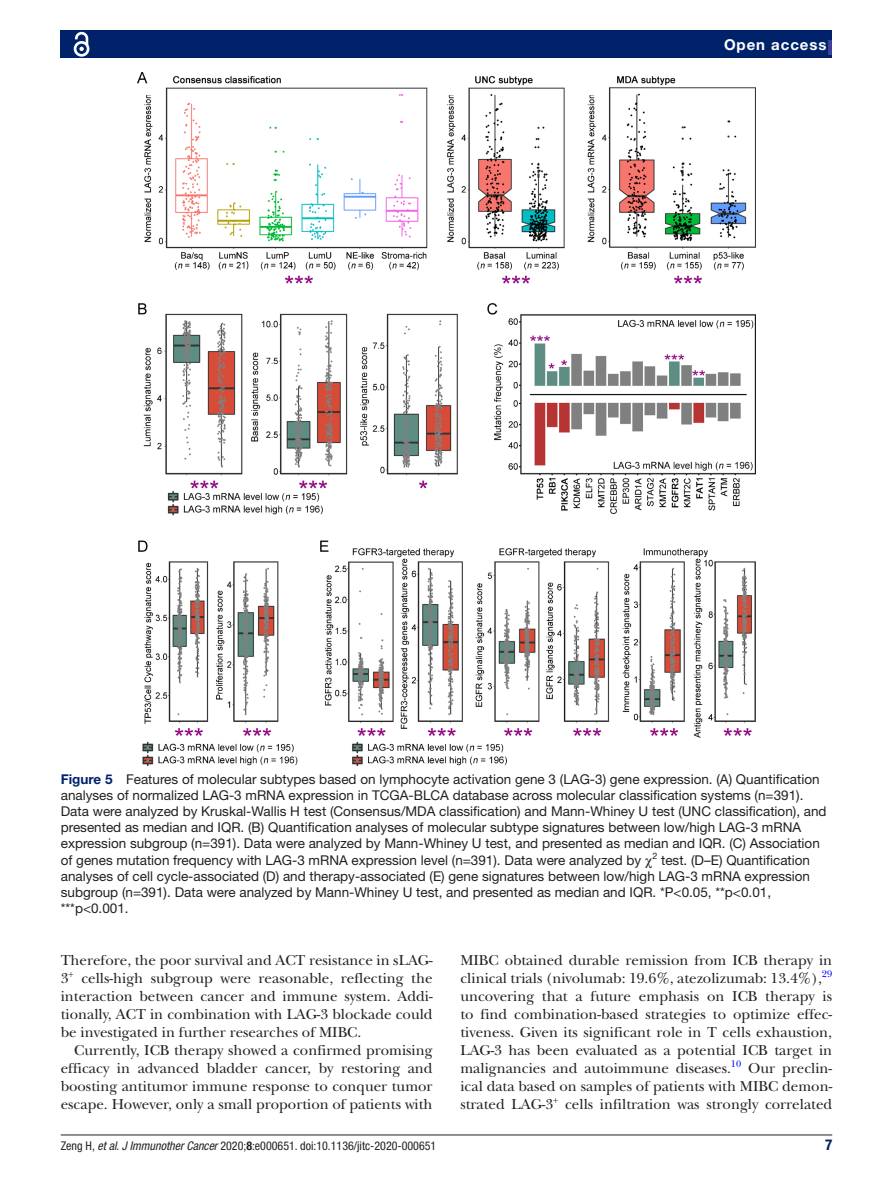
<style>
.page{position:relative;width:893px;height:1191px;background:#fff}
.page>*{position:absolute;margin:0;border:0;box-sizing:border-box;transform-origin:0 0}
.t1{font:15px/18px "New Baskerville";color:#231f20;text-align:justify}
.t2{font:700 15px "Helvetica Neue LT Std";letter-spacing:.065em;color:#fff}
.t3{font:700 condensed 15px "Helvetica Neue LT Std";color:#00226b}
.t4{font:13.5px/16.2px "Helvetica Neue LT Std";color:#231f20}
.t5{font:condensed 12px "Helvetica Neue LT Std";color:#231f20}
.t6{font:9.9px "New Baskerville";color:#00f}
.t7{font:9.9px "New Baskerville";color:#231f20}
.s1{font-weight:700;color:#00226b}
.s2{font-style:italic}
.s3{font-weight:700}
</style>
<div class="page">
<hr style="left:61px;top:1134px;width:771px;height:1px;background:#231f20">
<div style="left:61px;top:31px;width:771px;height:27px;background:#00226b"></div>
<hr style="left:828px;top:40px;width:4px;height:15px;background:#414099">
<svg style="left:73px;top:31px;width:17px;height:26px"></svg>
<img style="left:138px;top:73px;width:617px;height:693px">
<p class="t2" style="left:724px;top:35px;width:104px">Open access</p>
<p class="t4" style="left:61px;top:770px;width:767px"><span class="s1">Figure 5</span> Features of molecular subtypes based on lymphocyte activation gene 3 (LAG-3) gene expression. (A) Quantification analyses of normalized LAG-3 mRNA expression in TCGA-BLCA database across molecular classification systems (n<span class="s2">=</span>391).<br>Data were analyzed by Kruskal-Wallis H test (Consensus/MDA classification) and Mann-Whiney U test (UNC classification), and presented as median and IQR. (B) Quantification analyses of molecular subtype signatures between low/high LAG-3 mRNA expression subgroup (n<span class="s2">=</span>391). Data were analyzed by Mann-Whiney U test, and presented as median and IQR. (C) Association of genes mutation frequency with LAG-3 mRNA expression level (n<span class="s2">=</span>391). Data were analyzed by</p>
<p class="t4" style="left:61px;top:851px;width:751px;text-indent:592px"><sup>2</sup> test. (D–E) Quantification analyses of cell cycle-associated (D) and therapy-associated (E) gene signatures between low/high LAG-3 mRNA expression subgroup (n<span class="s2">=</span>391). Data were analyzed by Mann-Whiney U test, and presented as median and IQR. *P&lt;0.05, **p&lt;0.01, ***p&lt;0.001.</p>
<p class="t1" style="left:61px;top:951px;width:373px">Therefore, the poor survival and ACT resistance in sLAG-<br>3</p>
<p class="t1" style="left:460px;top:951px;width:373px">MIBC obtained durable remission from ICB therapy in clinical trials (nivolumab: 19.6%, atezolizumab: 13.4%),</p>
<p class="t6" style="left:822px;top:967px;width:12px">29</p>
<p class="t1" style="left:460px;top:987px;width:373px">uncovering that a future emphasis on ICB therapy is to find combination-based strategies to optimize effec&shy;tiveness. Given its significant role in T cells exhaustion, LAG-3 has been evaluated as a potential ICB target in malignancies and autoimmune diseases.</p>
<p class="t7" style="left:69px;top:967px;width:7px">+</p>
<p class="t1" style="left:61px;top:969px;width:373px;text-indent:21px">cells-high subgroup were reasonable, reflecting the interaction between cancer and immune system. Addi&shy;tionally, ACT in combination with LAG-3 blockade could be investigated in further researches of MIBC.</p>
<p class="t1" style="left:61px;top:1041px;width:373px;text-indent:14px">Currently, ICB therapy showed a confirmed promising efficacy in advanced bladder cancer, by restoring and boosting antitumor immune response to conquer tumor escape. However, only a small proportion of patients with</p>
<p class="t6" style="left:731px;top:1057px;width:12px">10</p>
<p class="t1" style="left:460px;top:1059px;width:373px;text-indent:288px">Our preclin&shy;ical data based on samples of patients with MIBC demon&shy;strated LAG-3</p>
<p class="t7" style="left:553px;top:1093px;width:7px">+</p>
<p class="t1" style="left:565px;top:1095px;width:269px">cells infiltration was strongly correlated</p>
<p class="t5" style="left:61px;top:1138px;width:377px">Zeng H, <span class="s2">et al</span>. <span class="s2">J Immunother Cancer</span> 2020;<span class="s3">8</span>:e000651. doi:10.1136/jitc-2020-000651</p>
<p class="t3" style="left:825px;top:1135px;width:9px">7</p>
</div>
